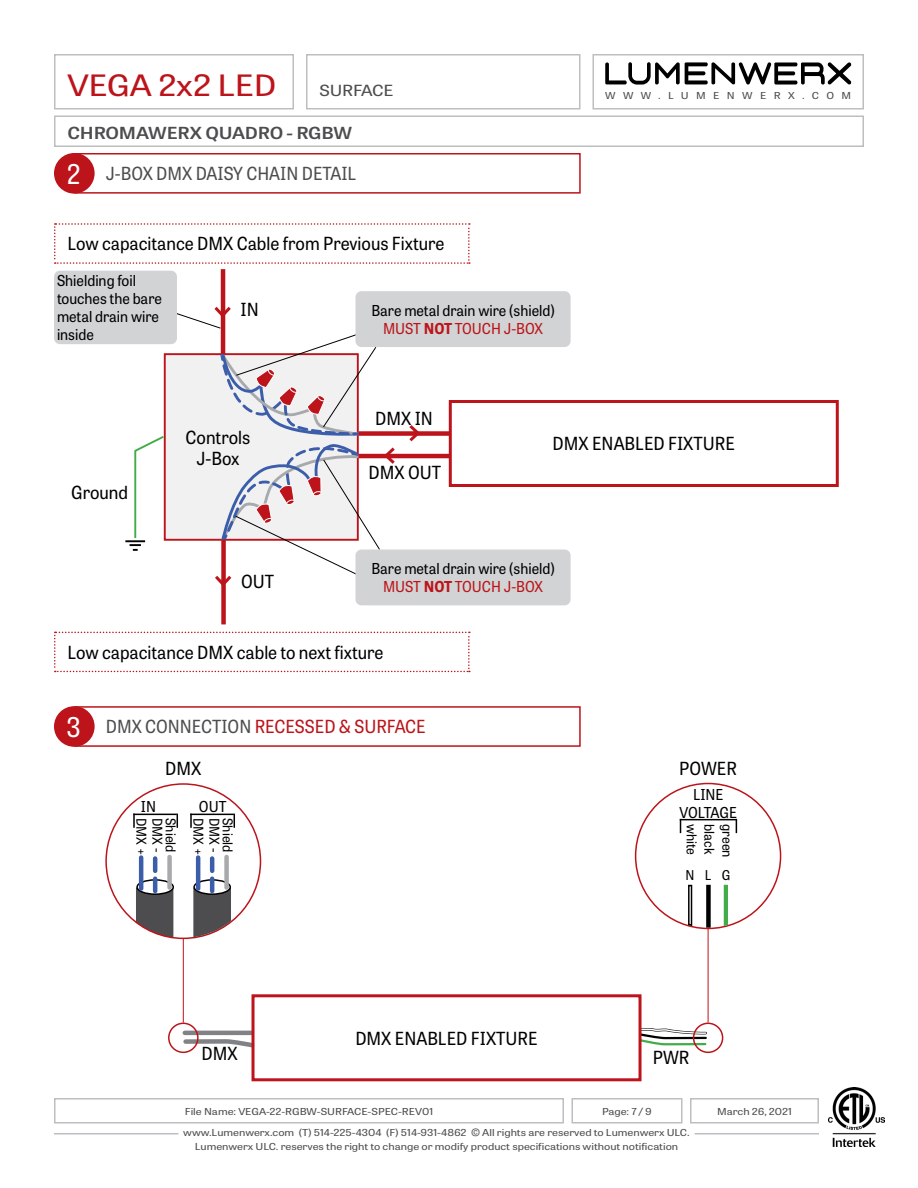
<style>
.page{position:relative;width:918px;height:1188px;background:#fff}
.page>*{position:absolute;margin:0;border:0;box-sizing:border-box;transform-origin:0 0}
.t1{font:29.25px "Tablet Gothic";letter-spacing:-.01em;color:#bc141a;scale:1.18 1}
.t2{font:27px "Tablet Gothic";color:#fff;scale:.95 1}
.t3{font:18px/21px "Tablet Gothic";color:#000;text-align:center;scale:.95 1}
.t4{font:18px "Tablet Gothic";color:#bc141a;scale:.95 1}
.t5{font:18px "Tablet Gothic";color:#4d4d4f;scale:.95 1}
.t6{font:600 16.65px "Tablet Gothic";letter-spacing:-.01em;color:#4d4d4f;scale:1.18 1}
.t7{font:15.3px "Tablet Gothic";letter-spacing:-.01em;color:#4d4d4f;scale:1.18 1}
.t8{font:15px/18px "Tablet Gothic";color:#000;text-align:center;scale:.95 1}
.t9{font:13.5px "Tablet Gothic";color:#000;scale:.95 1}
.t10{font:9.6px/13.5px "Tablet Gothic";color:#4d4d4f;text-align:center;scale:1.18 1}
.t11{font:9.6px "Tablet Gothic";letter-spacing:.66em;color:#4d4d4f;scale:1.18 1}
.s1{color:#bc141a}
.s2{font-weight:700;color:#bc141a}
.s3{font-size:27px;color:#fff}
.s4{color:#4d4d4f}
.s5{font-size:11.25px}
</style>
<div class="page">
<img style="left:828px;top:1087px;width:57px;height:60px">
<div style="left:592px;top:54px;width:272px;height:56px;border:2px solid #bcbec0"></div>
<hr style="left:54px;top:1133px;width:124px;height:1px;background:#bcbec0">
<hr style="left:695px;top:1133px;width:124px;height:1px;background:#bcbec0">
<div style="left:54px;top:1098px;width:510px;height:26px;border:2px solid #bcbec0"></div>
<div style="left:690px;top:1098px;width:129px;height:26px;border:2px solid #bcbec0"></div>
<div style="left:572px;top:1098px;width:110px;height:26px;border:2px solid #bcbec0"></div>
<div style="left:54px;top:54px;width:240px;height:56px;border:2px solid #bcbec0"></div>
<div style="left:306px;top:54px;width:274px;height:56px;border:2px solid #bcbec0"></div>
<div style="left:54px;top:116px;width:810px;height:31px;border:2px solid #bcbec0"></div>
<svg style="left:605px;top:62px;width:246px;height:23px"></svg>
<div style="left:164px;top:353px;width:195px;height:188px;background:#f1f1f2;border:2px solid #bc141a"></div>
<div style="left:136px;top:888px;width:37px;height:50px;background:#4d4d4f;border:2px solid #4d4d4f"></div>
<hr style="left:708px;top:929px;width:1px;height:94px;background:#bc141a">
<hr style="left:183px;top:939px;width:1px;height:84px;background:#bc141a">
<svg style="left:137px;top:880px;width:36px;height:14px"></svg>
<div style="left:136px;top:879px;width:38px;height:16px;border:2px solid #000;border-radius:50%"></div>
<hr style="left:139px;top:858px;width:4px;height:31px;background:#3c5daa">
<svg style="left:153px;top:858px;width:4px;height:33px"></svg>
<div style="left:167px;top:857px;width:5px;height:31px;background:#a7a9ac"></div>
<div style="left:706px;top:885px;width:5px;height:43px;background:#000"></div>
<svg style="left:687px;top:884px;width:6px;height:43px"></svg>
<svg style="left:723px;top:884px;width:6px;height:43px"></svg>
<svg style="left:133px;top:815px;width:2px;height:13px"></svg>
<hr style="left:133px;top:814px;width:44px;height:1px;background:#000">
<svg style="left:177px;top:814px;width:1px;height:14px"></svg>
<svg style="left:190px;top:815px;width:2px;height:13px"></svg>
<hr style="left:190px;top:814px;width:44px;height:1px;background:#000">
<svg style="left:234px;top:814px;width:1px;height:14px"></svg>
<svg style="left:680px;top:820px;width:1px;height:13px"></svg>
<hr style="left:680px;top:819px;width:57px;height:1px;background:#000">
<svg style="left:736px;top:820px;width:1px;height:13px"></svg>
<hr style="left:185px;top:1031px;width:66px;height:4px;background:#808285">
<svg style="left:183px;top:1037px;width:69px;height:13px"></svg>
<svg style="left:642px;top:1026px;width:65px;height:21px"></svg>
<div style="left:168px;top:1023px;width:31px;height:30px;border:2px solid #bc141a;border-radius:50%"></div>
<div style="left:693px;top:1023px;width:30px;height:30px;border:2px solid #bc141a;border-radius:50%"></div>
<hr style="left:125px;top:540px;width:20px;height:2px;background:#000">
<svg style="left:130px;top:434px;width:36px;height:117px"></svg>
<svg style="left:54px;top:632px;width:416px;height:40px"></svg>
<svg style="left:54px;top:223px;width:416px;height:41px"></svg>
<div style="left:359px;top:431px;width:91px;height:5px;background:#bc141a"></div>
<hr style="left:221px;top:269px;width:4px;height:85px;background:#bc141a">
<hr style="left:359px;top:454px;width:91px;height:4px;background:#bc141a">
<svg style="left:406px;top:425px;width:16px;height:17px"></svg>
<div style="left:221px;top:540px;width:5px;height:84px;background:#bc141a"></div>
<svg style="left:212px;top:444px;width:186px;height:145px"></svg>
<div style="left:74px;top:153px;width:507px;height:41px;border:2px solid #bc141a"></div>
<svg style="left:176px;top:304px;width:201px;height:134px"></svg>
<svg style="left:193px;top:858px;width:39px;height:80px"></svg>
<div style="left:224px;top:857px;width:5px;height:31px;background:#a7a9ac"></div>
<div style="left:55px;top:154px;width:39px;height:39px;background:#bc141a;border-radius:50%"></div>
<div style="left:54px;top:153px;width:41px;height:41px;border:2px solid #bc141a;border-radius:50%"></div>
<div style="left:74px;top:706px;width:507px;height:41px;border:2px solid #bc141a"></div>
<div style="left:55px;top:707px;width:39px;height:39px;background:#bc141a;border-radius:50%"></div>
<div style="left:54px;top:706px;width:41px;height:41px;border:2px solid #bc141a;border-radius:50%"></div>
<div style="left:449px;top:400px;width:390px;height:87px;border:3px solid #bc141a"></div>
<div style="left:252px;top:994px;width:390px;height:87px;border:3px solid #bc141a"></div>
<div style="left:54px;top:271px;width:123px;height:73px;background:#d1d3d4;border-radius:6px"></div>
<div style="left:356px;top:291px;width:215px;height:56px;background:#d1d3d4;border-radius:6px"></div>
<div style="left:356px;top:550px;width:215px;height:55px;background:#d1d3d4;border-radius:6px"></div>
<h1 class="t1" style="left:68px;top:65px;width:178px">VEGA 2x2 LED</h1>
<h3 class="t7" style="left:320px;top:80px;width:64px">SURFACE</h3>
<h3 class="t6" style="left:68px;top:121px;width:243px">CHROMAWERX QUADRO - RGBW</h3>
<h2 class="t2" style="left:67px;top:155px;width:16px">2</h2>
<h3 class="t5" style="left:106px;top:161px;width:265px">J-BOX DMX DAISY CHAIN DETAIL</h3>
<h3 class="t3" style="left:68px;top:233px;width:398px">Low capacitance DMX Cable from Previous Fixture</h3>
<h3 class="t8" style="left:57px;top:271px;width:112px;text-align:left">Shielding foil touches the bare metal drain wire inside</h3>
<h3 class="t3" style="left:240px;top:299px;width:21px">IN</h3>
<h3 class="t8" style="left:371px;top:301px;width:195px">Bare metal drain wire (shield)<br><span class="s1">MUST</span> <span class="s2">NOT</span> <span class="s1">TOUCH J-BOX</span></h3>
<h3 class="t3" style="left:375px;top:407px;width:62px">DMX IN</h3>
<p class="t11" style="left:605px;top:89px;width:210px">WWW.LUMENWERX.COM</p>
<h3 class="t3" style="left:71px;top:482px;width:61px">Ground</h3>
<h3 class="t3" style="left:186px;top:426px;width:70px">Controls<br>J-Box</h3>
<h3 class="t3" style="left:241px;top:570px;width:36px">OUT</h3>
<h3 class="t3" style="left:369px;top:461px;width:78px">DMX OUT</h3>
<h3 class="t3" style="left:553px;top:432px;width:193px">DMX ENABLED FIXTURE</h3>
<h3 class="t8" style="left:371px;top:559px;width:195px">Bare metal drain wire (shield)<br><span class="s1">MUST</span> <span class="s2">NOT</span> <span class="s1">TOUCH J-BOX</span></h3>
<h3 class="t3" style="left:68px;top:641px;width:334px">Low capacitance DMX cable to next fixture</h3>
<h3 class="t4" style="left:67px;top:714px;width:380px"><span class="s3">3</span> <span class="s4">DMX CONNECTION</span> RECESSED &amp; SURFACE</h3>
<h3 class="t3" style="left:165px;top:758px;width:40px">DMX</h3>
<h3 class="t3" style="left:679px;top:758px;width:62px">POWER</h3>
<h3 class="t8" style="left:141px;top:797px;width:17px">IN</h3>
<h3 class="t8" style="left:199px;top:797px;width:31px">OUT</h3>
<h3 class="t9" style="left:151px;top:818px;width:41px;rotate:90deg">DMX +</h3>
<h3 class="t9" style="left:167px;top:818px;width:37px;rotate:90deg">DMX -</h3>
<h3 class="t9" style="left:180px;top:818px;width:38px;rotate:90deg">Shield</h3>
<h3 class="t9" style="left:208px;top:818px;width:41px;rotate:90deg">DMX +</h3>
<h3 class="t9" style="left:224px;top:818px;width:37px;rotate:90deg">DMX -</h3>
<h3 class="t9" style="left:237px;top:818px;width:38px;rotate:90deg">Shield</h3>
<h3 class="t8" style="left:680px;top:784px;width:62px">LINE<br>VOLTAGE</h3>
<h3 class="t9" style="left:701px;top:824px;width:34px;rotate:90deg">white</h3>
<h3 class="t9" style="left:686px;top:866px;width:49px">NLG</h3>
<h3 class="t9" style="left:719px;top:824px;width:33px;rotate:90deg">black</h3>
<h3 class="t9" style="left:737px;top:824px;width:37px;rotate:90deg">green</h3>
<h3 class="t3" style="left:355px;top:1027px;width:193px">DMX ENABLED FIXTURE</h3>
<h3 class="t3" style="left:202px;top:1042px;width:40px">DMX</h3>
<h3 class="t3" style="left:653px;top:1047px;width:40px">PWR</h3>
<p class="t10" style="left:185px;top:1104px;width:212px">File Name: VEGA-22-RGBW-SURFACE-SPEC-REV01</p>
<p class="t10" style="left:602px;top:1104px;width:44px">Page: 7 / 9</p>
<p class="t10" style="left:717px;top:1104px;width:65px">March 26, 2021</p>
<p class="t10" style="left:183px;top:1126px;width:431px">www.Lumenwerx.com (T) 514-225-4304 (F) 514-931-4862 <span class="s5">©</span> All rights are reserved to Lumenwerx ULC.<br>Lumenwerx ULC. reserves the right to change or modify product specifications without notification</p>
</div>
